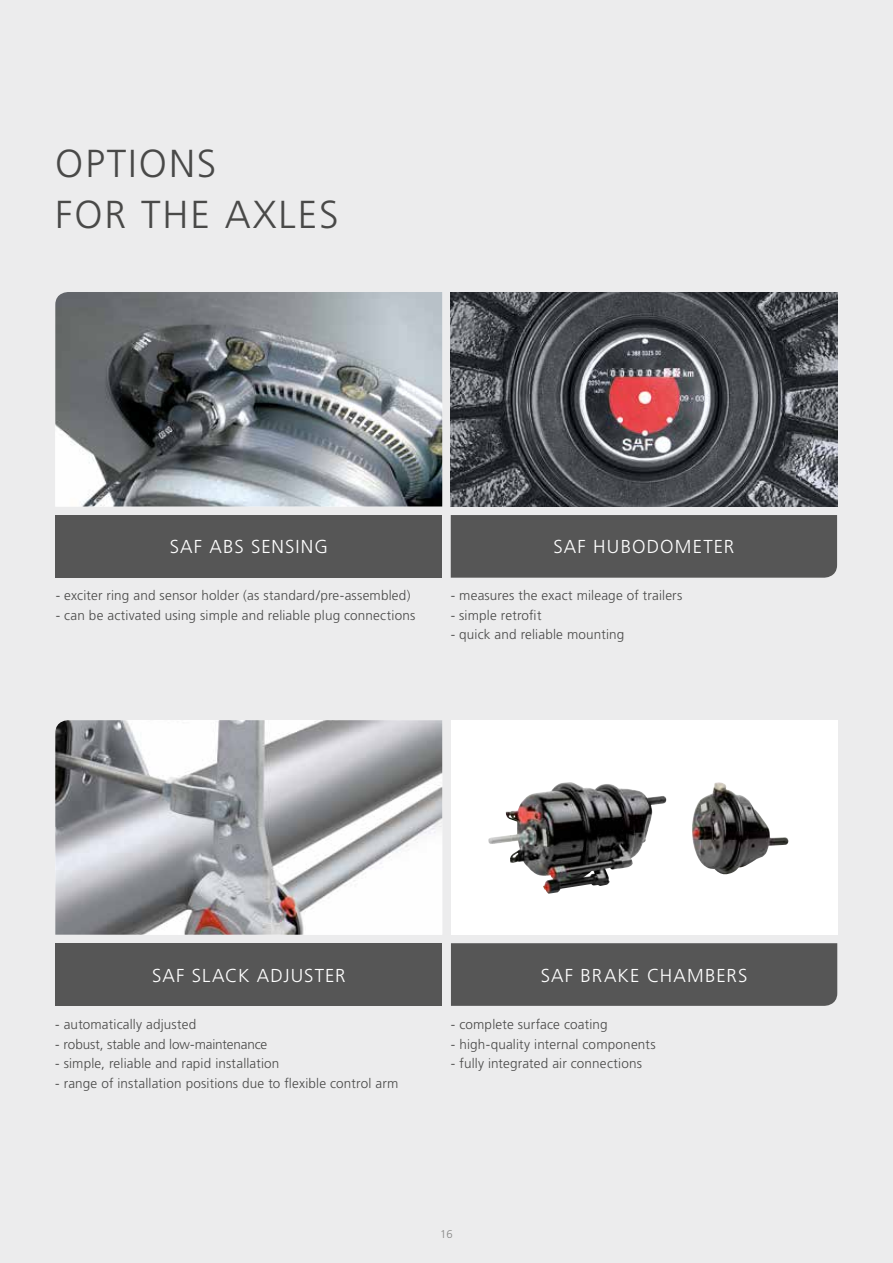
<style>
.page{position:relative;width:893px;height:1263px;background:#ececed}
.page>*{position:absolute;margin:0;border:0;box-sizing:border-box;transform-origin:0 0}
.t1{font:300 39px/51px "Frutiger";letter-spacing:.05em;color:#494948}
.t2{font:300 18.75px "Frutiger";letter-spacing:.06em;color:#fff}
.t3{font:300 13.5px "Frutiger";letter-spacing:.01em;color:#494948}
.t4{font:300 13.5px "Frutiger";letter-spacing:-.01em;color:#494948}
.t5{font:300 11.25px "Frutiger";color:#878786}
</style>
<div class="page">
<div style="left:451px;top:515px;width:386px;height:63px;background:#565656"></div>
<img style="left:451px;top:292px;width:387px;height:214px">
<div style="left:55px;top:515px;width:387px;height:63px;background:#565656"></div>
<img style="left:55px;top:292px;width:387px;height:214px">
<div style="left:55px;top:943px;width:387px;height:63px;background:#565656"></div>
<div style="left:451px;top:943px;width:386px;height:63px;background:#565656"></div>
<img style="left:55px;top:720px;width:387px;height:215px">
<div style="left:451px;top:720px;width:387px;height:215px;background:#fff"></div>
<img style="left:488px;top:783px;width:75px;height:85px">
<img style="left:692px;top:782px;width:96px;height:93px">
<h1 class="t1" style="left:55px;top:139px;width:285px">OPTIONS<br>FOR THE AXLES</h1>
<h2 class="t2" style="left:170px;top:536px;width:160px">SAF ABS SENSING</h2>
<p class="t3" style="left:56px;top:588px;width:356px">- exciter ring and sensor holder (as standard/pre-assembled)</p>
<p class="t3" style="left:56px;top:607px;width:361px">- can be activated using simple and reliable plug connections</p>
<h2 class="t2" style="left:553px;top:536px;width:182px">SAF HUBODOMETER</h2>
<p class="t3" style="left:451px;top:588px;width:233px">- measures the exact mileage of trailers</p>
<p class="t3" style="left:451px;top:607px;width:92px">- simple retrofit</p>
<p class="t3" style="left:451px;top:627px;width:175px">- quick and reliable mounting</p>
<h2 class="t2" style="left:152px;top:964px;width:195px">SAF SLACK ADJUSTER</h2>
<h2 class="t2" style="left:541px;top:964px;width:208px">SAF BRAKE CHAMBERS</h2>
<p class="t3" style="left:55px;top:1017px;width:142px">- automatically adjusted</p>
<p class="t4" style="left:55px;top:1036px;width:214px">- robust, stable and low-maintenance</p>
<p class="t3" style="left:55px;top:1056px;width:226px">- simple, reliable and rapid installation</p>
<p class="t3" style="left:55px;top:1075px;width:345px">- range of installation positions due to flexible control arm</p>
<p class="t3" style="left:451px;top:1017px;width:158px">- complete surface coating</p>
<p class="t3" style="left:451px;top:1036px;width:206px">- high-quality internal components</p>
<p class="t3" style="left:451px;top:1056px;width:192px">- fully integrated air connections</p>
<p class="t5" style="left:440px;top:1227px;width:14px">16</p>
</div>
